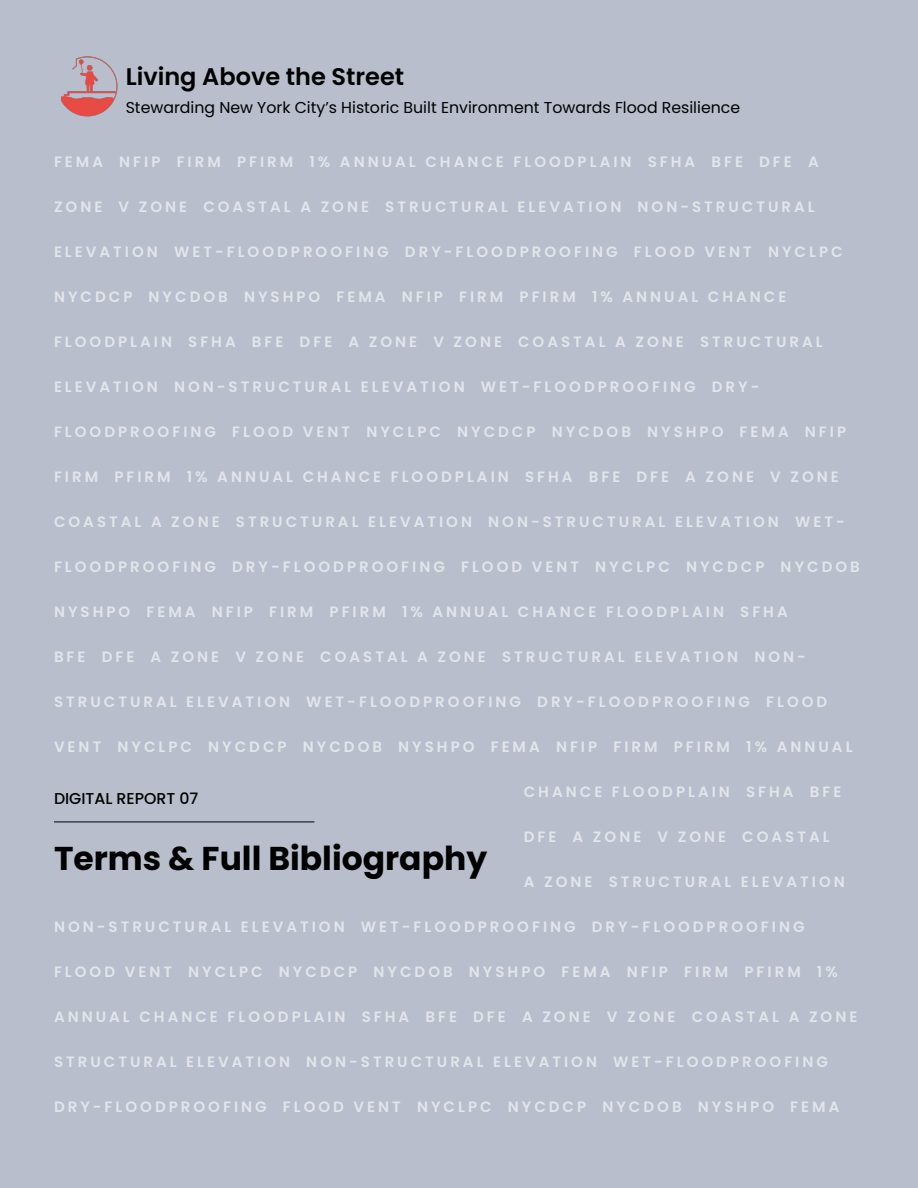
<style>
.page{position:relative;width:918px;height:1188px;background:#b8becc}
.page>*{position:absolute;margin:0;border:0;box-sizing:border-box;transform-origin:0 0}
.t1{font:700 33px "Poppins";color:#000}
.t2{font:600 24px "Poppins";color:#000}
.t3{font:15.75px "Poppins";color:#000}
.t4{font:500 15.75px "Poppins";color:#000}
.t5{font:600 15px "Poppins";letter-spacing:.2em;color:#fff}
</style>
<div class="page">
<img style="left:61px;top:56px;width:57px;height:61px">
<hr style="left:54px;top:822px;width:260px;height:1px;background:#000">
<p class="t2" style="left:126px;top:63px;width:280px">Living Above the Street</p>
<p class="t3" style="left:126px;top:98px;width:616px">Stewarding New York City’s Historic Built Environment Towards Flood Resilience</p>
<p class="t5" style="left:54px;top:153px;width:766px">FEMA NFIP FIRM PFIRM 1% ANNUAL CHANCE FLOODPLAIN SFHA BFE DFE A</p>
<p class="t5" style="left:54px;top:198px;width:762px">ZONE V ZONE COASTAL A ZONE STRUCTURAL ELEVATION NON-STRUCTURAL</p>
<p class="t5" style="left:54px;top:243px;width:790px">ELEVATION WET-FLOODPROOFING DRY-FLOODPROOFING FLOOD VENT NYCLPC</p>
<p class="t5" style="left:54px;top:288px;width:734px">NYCDCP NYCDOB NYSHPO FEMA NFIP FIRM PFIRM 1% ANNUAL CHANCE</p>
<p class="t5" style="left:54px;top:333px;width:770px">FLOODPLAIN SFHA BFE DFE A ZONE V ZONE COASTAL A ZONE STRUCTURAL</p>
<p class="t5" style="left:54px;top:378px;width:707px">ELEVATION NON-STRUCTURAL ELEVATION WET-FLOODPROOFING DRY-</p>
<p class="t5" style="left:54px;top:423px;width:794px">FLOODPROOFING FLOOD VENT NYCLPC NYCDCP NYCDOB NYSHPO FEMA NFIP</p>
<p class="t5" style="left:54px;top:468px;width:786px">FIRM PFIRM 1% ANNUAL CHANCE FLOODPLAIN SFHA BFE DFE A ZONE V ZONE</p>
<p class="t5" style="left:54px;top:513px;width:792px">COASTAL A ZONE STRUCTURAL ELEVATION NON-STRUCTURAL ELEVATION WET-</p>
<p class="t5" style="left:54px;top:558px;width:807px">FLOODPROOFING DRY-FLOODPROOFING FLOOD VENT NYCLPC NYCDCP NYCDOB</p>
<p class="t5" style="left:54px;top:603px;width:735px">NYSHPO FEMA NFIP FIRM PFIRM 1% ANNUAL CHANCE FLOODPLAIN SFHA</p>
<p class="t5" style="left:54px;top:648px;width:753px">BFE DFE A ZONE V ZONE COASTAL A ZONE STRUCTURAL ELEVATION NON-</p>
<p class="t5" style="left:54px;top:693px;width:775px">STRUCTURAL ELEVATION WET-FLOODPROOFING DRY-FLOODPROOFING FLOOD</p>
<p class="t5" style="left:54px;top:738px;width:800px">VENT NYCLPC NYCDCP NYCDOB NYSHPO FEMA NFIP FIRM PFIRM 1% ANNUAL</p>
<p class="t5" style="left:524px;top:783px;width:319px">CHANCE FLOODPLAIN SFHA BFE</p>
<p class="t5" style="left:524px;top:828px;width:307px">DFE A ZONE V ZONE COASTAL</p>
<p class="t5" style="left:524px;top:873px;width:323px">A ZONE STRUCTURAL ELEVATION</p>
<p class="t5" style="left:54px;top:918px;width:752px">NON-STRUCTURAL ELEVATION WET-FLOODPROOFING DRY-FLOODPROOFING</p>
<p class="t5" style="left:54px;top:963px;width:785px">FLOOD VENT NYCLPC NYCDCP NYCDOB NYSHPO FEMA NFIP FIRM PFIRM 1%</p>
<p class="t5" style="left:54px;top:1008px;width:805px">ANNUAL CHANCE FLOODPLAIN SFHA BFE DFE A ZONE V ZONE COASTAL A ZONE</p>
<p class="t5" style="left:54px;top:1053px;width:776px">STRUCTURAL ELEVATION NON-STRUCTURAL ELEVATION WET-FLOODPROOFING</p>
<p class="t5" style="left:54px;top:1098px;width:787px">DRY-FLOODPROOFING FLOOD VENT NYCLPC NYCDCP NYCDOB NYSHPO FEMA</p>
<p class="t4" style="left:54px;top:789px;width:146px">DIGITAL REPORT 07</p>
<p class="t1" style="left:54px;top:840px;width:435px">Terms &amp; Full Bibliography</p>
</div>
